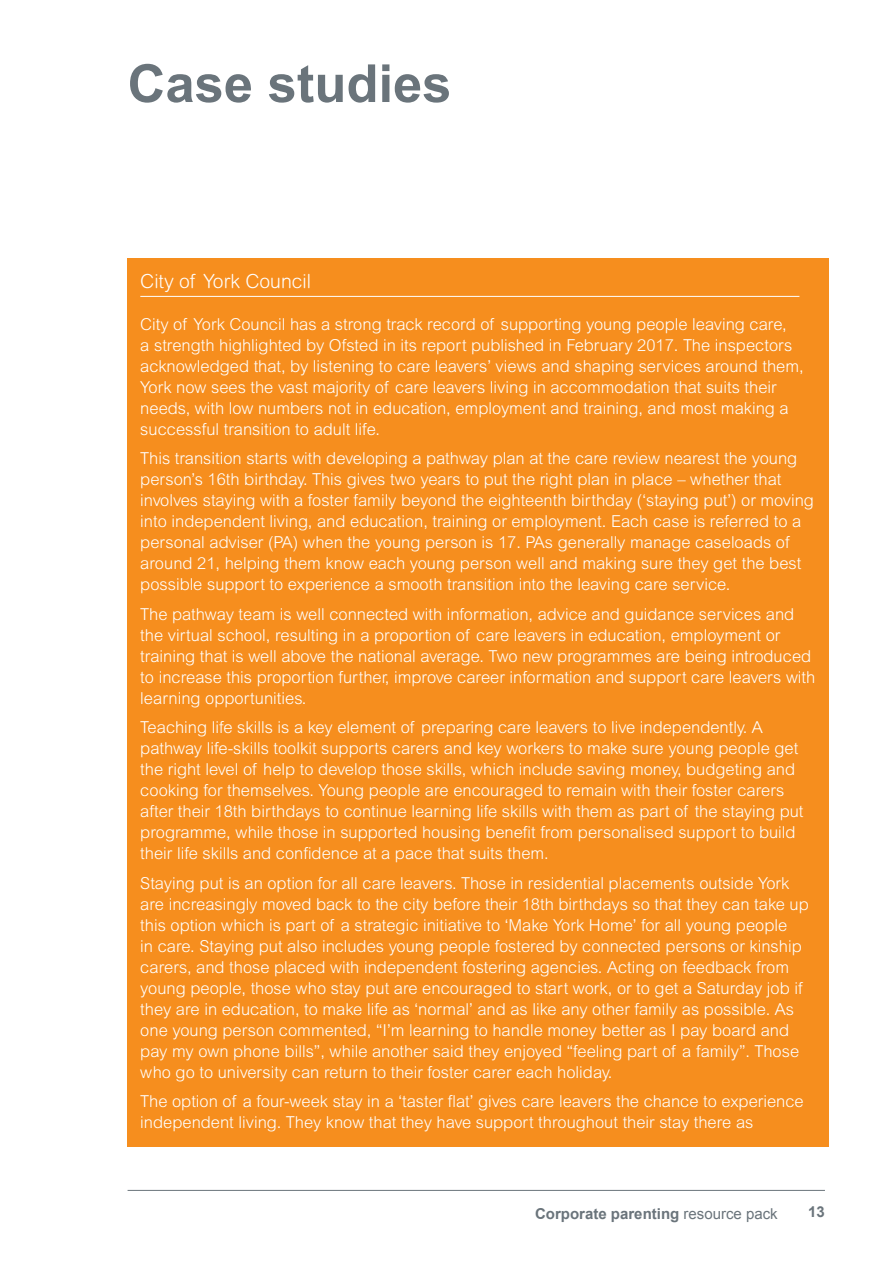
<style>
.page{position:relative;width:893px;height:1263px;background:#fff}
.page>*{position:absolute;margin:0;border:0;box-sizing:border-box;transform-origin:0 0}
.A4_Heading{font:700 52.5px "Arial";color:#6a747b}
.CASE_STUDY_title{font:300 19.5px "Arial Rounded MT";color:#fff}
.CASE_STUDY{font:300 16.5px/21px "Arial MT Std";color:#fff}
.t1{font:700 15px "Arial";color:#6a747b}
.s1{font-weight:400}
</style>
<div class="page">
<hr style="left:128px;top:1190px;width:697px;height:1px;background:#6a747b">
<div style="left:128px;top:259px;width:701px;height:46px;background:#f68e1e"></div>
<hr style="left:140px;top:296px;width:659px;height:1px;background:#fff">
<div style="left:128px;top:304px;width:701px;height:149px;background:#f68e1e"></div>
<div style="left:128px;top:439px;width:701px;height:169px;background:#f68e1e"></div>
<div style="left:128px;top:594px;width:701px;height:128px;background:#f68e1e"></div>
<div style="left:128px;top:708px;width:701px;height:169px;background:#f68e1e"></div>
<div style="left:128px;top:863px;width:701px;height:233px;background:#f68e1e"></div>
<div style="left:128px;top:1082px;width:701px;height:64px;background:#f68e1e"></div>
<p class="A4_Heading" style="left:128px;top:49px;width:325px">Case studies</p>
<p class="CASE_STUDY_title" style="left:140px;top:269px;width:172px">City of York Council</p>
<p class="CASE_STUDY" style="left:140px;top:313px;width:665px">City of York Council has a strong track record of supporting young people leaving care,<br>a strength highlighted by Ofsted in its report published in February 2017. The inspectors acknowledged that, by listening to care leavers’ views and shaping services around them, York now sees the vast majority of care leavers living in accommodation that suits their needs, with low numbers not in education, employment and training, and most making a successful transition to adult life.</p>
<p class="CASE_STUDY" style="left:140px;top:448px;width:675px">This transition starts with developing a pathway plan at the care review nearest the young person’s 16th birthday. This gives two years to put the right plan in place – whether that involves staying with a foster family beyond the eighteenth birthday (‘staying put’) or moving into independent living, and education, training or employment. Each case is referred to a personal adviser (PA) when the young person is 17. PAs generally manage caseloads of around 21, helping them know each young person well and making sure they get the best possible support to experience a smooth transition into the leaving care service.</p>
<p class="CASE_STUDY" style="left:140px;top:603px;width:677px">The pathway team is well connected with information, advice and guidance services and the virtual school, resulting in a proportion of care leavers in education, employment or training that is well above the national average. Two new programmes are being introduced to increase this proportion further, improve career information and support care leavers with learning opportunities.</p>
<p class="CASE_STUDY" style="left:140px;top:717px;width:665px">Teaching life skills is a key element of preparing care leavers to live independently. A pathway life-skills toolkit supports carers and key workers to make sure young people get the right level of help to develop those skills, which include saving money, budgeting and cooking for themselves. Young people are encouraged to remain with their foster carers after their 18th birthdays to continue learning life skills with them as part of the staying put programme, while those in supported housing benefit from personalised support to build their life skills and confidence at a pace that suits them.</p>
<p class="CASE_STUDY" style="left:140px;top:872px;width:670px">Staying put is an option for all care leavers. Those in residential placements outside York are increasingly moved back to the city before their 18th birthdays so that they can take up this option which is part of a strategic initiative to ‘Make York Home’ for all young people<br>in care. Staying put also includes young people fostered by connected persons or kinship carers, and those placed with independent fostering agencies. Acting on feedback from young people, those who stay put are encouraged to start work, or to get a Saturday job if they are in education, to make life as ‘normal’ and as like any other family as possible. As one young person commented, “I’m learning to handle money better as I pay board and pay my own phone bills”, while another said they enjoyed “feeling part of a family”. Those who go to university can return to their foster carer each holiday.</p>
<p class="CASE_STUDY" style="left:140px;top:1091px;width:665px">The option of a four-week stay in a ‘taster flat’ gives care leavers the chance to experience independent living. They know that they have support throughout their stay there as</p>
<p class="t1" style="left:535px;top:1203px;width:244px">Corporate parenting <span class="s1">resource pack</span></p>
<p class="t1" style="left:808px;top:1202px;width:18px">13</p>
</div>
